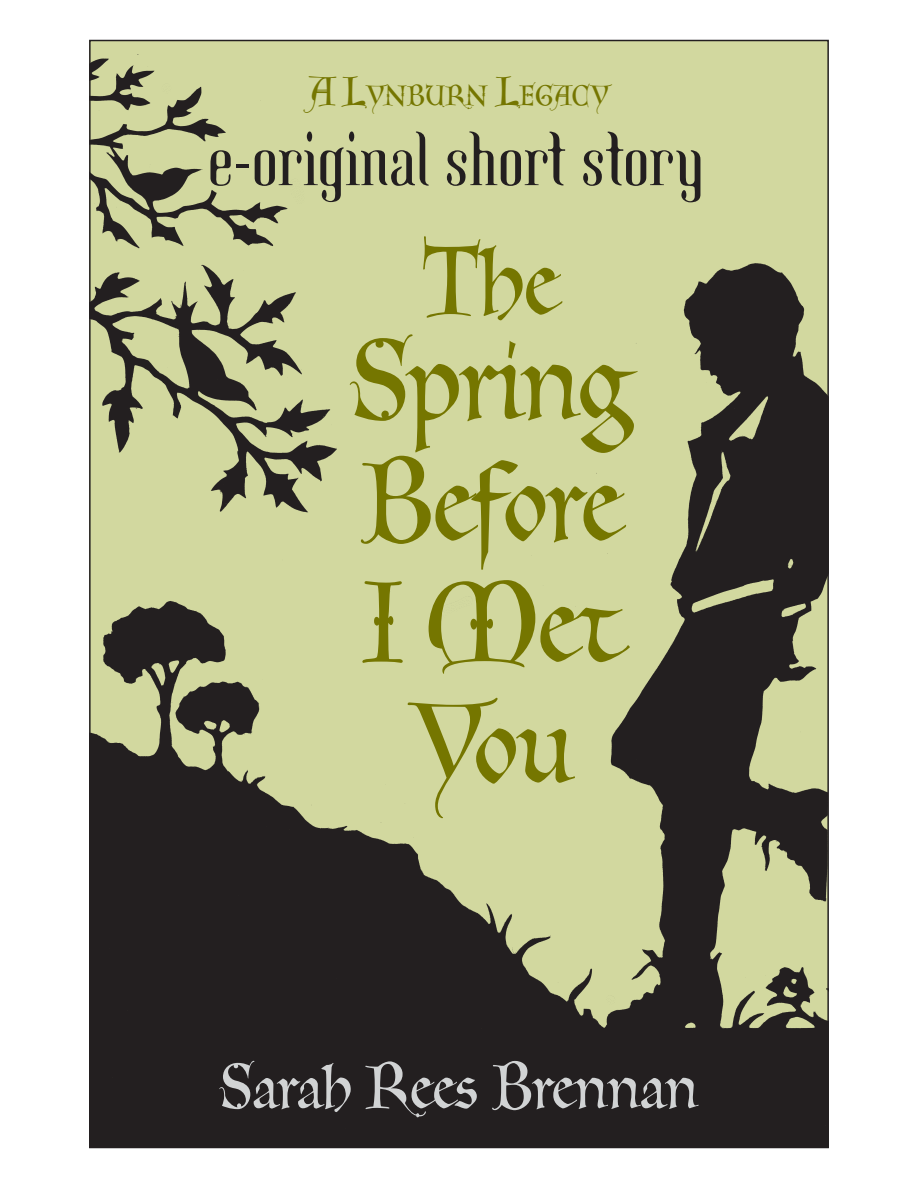
<style>
.page{position:relative;width:918px;height:1188px;background:#fff}
.page>*{position:absolute;margin:0;border:0;box-sizing:border-box;transform-origin:0 0}
.t1{font:126.75px/121.2px "Francesca Gothic";color:#757600;text-align:center}
.t2{font:108.15px "Francesca Gothic";color:#757600}
.t3{font:70.8px "Francesca Gothic";letter-spacing:.01em;color:#d1d3d4}
.t4{font:67.05px "Solstice";letter-spacing:-.01em;color:#231f20}
.t5{font:31.35px "Francesca Gothic";letter-spacing:.02em;color:#757600}
.s1{font-size:44.7px}
</style>
<div class="page">
<img style="left:92px;top:43px;width:734px;height:1102px">
<img style="left:90px;top:55px;width:236px;height:220px">
<p class="t5" style="left:310px;top:79px;width:300px"><span class="s1">A L</span>YNBURN <span class="s1">L</span>EGACY</p>
<p class="t4" style="left:210px;top:129px;width:498px">e-original short story</p>
<h2 class="t2" style="left:423px;top:226px;width:136px">The</h2>
<h1 class="t1" style="left:351px;top:325px;width:281px">Spring<br>Before<br>I Met<br>You</h1>
<p class="t3" style="left:220px;top:1051px;width:479px">Sarah Rees Brennan</p>
</div>
